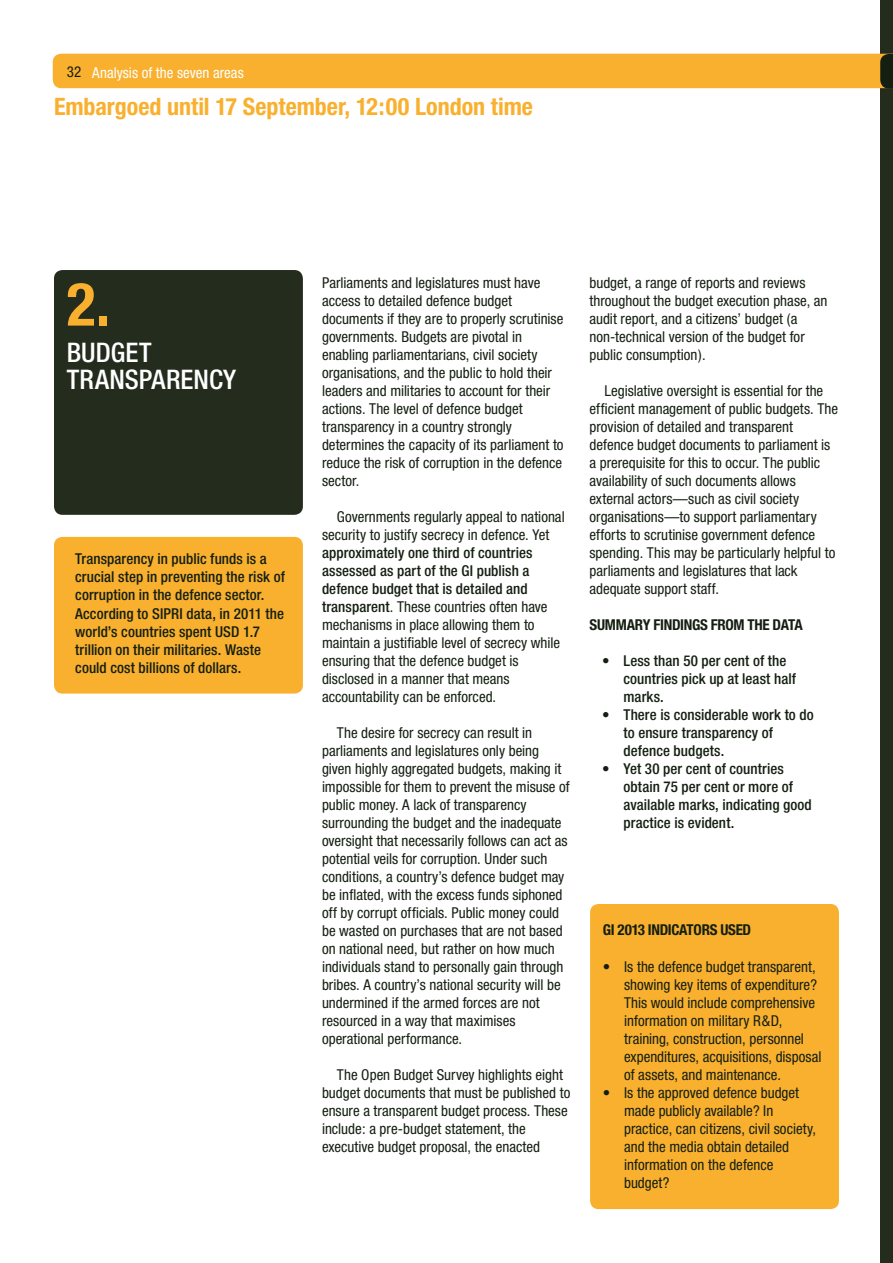
<style>
.page{position:relative;width:893px;height:1263px;background:#fff}
.page>*{position:absolute;margin:0;border:0;box-sizing:border-box;transform-origin:0 0}
.t1{font:700 condensed 60px "Helvetica Neue";color:#f9b02f}
.t2{font:500 condensed 27px/27px "Helvetica Neue";letter-spacing:.005em;color:#fff}
.t3{font:700 condensed 24px "Helvetica Neue";color:#f9b02f}
.t4{font:condensed 15px/18px "Helvetica Neue";color:#141f11}
.t5{font:500 condensed 15px/18px "Helvetica Neue";letter-spacing:.005em;color:#141f11}
.t6{font:700 condensed 15px "Helvetica Neue";letter-spacing:-.02em;color:#141f11}
.t7{font:condensed 15px "Helvetica Neue";color:#fff}
.s1{color:#141f11}
.s2{font-weight:500}
.s3{font-weight:400}
</style>
<div class="page">
<div style="left:880px;top:0;width:13px;height:1263px;background:#242c1d"></div>
<div style="left:54px;top:270px;width:249px;height:245px;background:#242c1d;border-radius:9px"></div>
<div style="left:54px;top:537px;width:249px;height:156px;background:#f9b02f;border-radius:9px"></div>
<div style="left:590px;top:904px;width:249px;height:305px;background:#f9b02f;border-radius:9px"></div>
<div style="left:53px;top:54px;width:840px;height:34px;background:#f9b02f"></div>
<p class="t7" style="left:67px;top:64px;width:178px"><span class="s1">32</span> Analysis of the seven areas</p>
<h3 class="t3" style="left:54px;top:92px;width:480px">EMBARGOED UNTIL 17 SEPTEMBER, 12:00 LONDON TIME</h3>
<h1 class="t1" style="left:67px;top:268px;width:45px">2.</h1>
<h2 class="t2" style="left:67px;top:339px;width:171px">BUDGET<br>TRANSPARENCY</h2>
<p class="t5" style="left:75px;top:550px;width:211px">Transparency in public funds is a crucial step in preventing the risk of corruption in the defence sector.<br>According to SIPRI data, in 2011 the world’s countries spent USD 1.7 trillion on their militaries. Waste could cost billions of dollars.</p>
<p class="t4" style="left:322px;top:274px;width:243px">Parliaments and legislatures must have access to detailed defence budget documents if they are to properly scrutinise governments. Budgets are pivotal in enabling parliamentarians, civil society organisations, and the public to hold their leaders and militaries to account for their actions. The level of defence budget transparency in a country strongly determines the capacity of its parliament to reduce the risk of corruption in the defence sector.</p>
<p class="t4" style="left:322px;top:508px;width:244px;text-indent:15px">Governments regularly appeal to national security to justify secrecy in defence. Yet</p>
<p class="t4" style="left:322px;top:544px;width:239px"><span class="s2">approximately one third of countries assessed as part of the GI publish a defence budget that is detailed and transparent</span>. These countries often have mechanisms in place allowing them to maintain a justifiable level of secrecy while ensuring that the defence budget is disclosed in a manner that means accountability can be enforced.</p>
<p class="t4" style="left:322px;top:724px;width:249px;text-indent:15px">The desire for secrecy can result in parliaments and legislatures only being given highly aggregated budgets, making it impossible for them to prevent the misuse of public money. A lack of transparency surrounding the budget and the inadequate oversight that necessarily follows can act as potential veils for corruption. Under such conditions, a country’s defence budget may be inflated, with the excess funds siphoned off by corrupt officials. Public money could be wasted on purchases that are not based on national need, but rather on how much individuals stand to personally gain through bribes. A country’s national security will be undermined if the armed forces are not resourced in a way that maximises operational performance.</p>
<p class="t4" style="left:322px;top:1066px;width:250px;text-indent:15px">The Open Budget Survey highlights eight budget documents that must be published to ensure a transparent budget process. These include: a pre-budget statement, the executive budget proposal, the enacted</p>
<p class="t4" style="left:589px;top:274px;width:240px">budget, a range of reports and reviews throughout the budget execution phase, an audit report, and a citizens’ budget (a non-technical version of the budget for public consumption).</p>
<p class="t4" style="left:589px;top:382px;width:250px;text-indent:15px">Legislative oversight is essential for the efficient management of public budgets. The provision of detailed and transparent defence budget documents to parliament is a prerequisite for this to occur. The public availability of such documents allows external actors—such as civil society organisations—to support parliamentary efforts to scrutinise government defence spending. This may be particularly helpful to parliaments and legislatures that lack adequate support staff.</p>
<p class="t6" style="left:589px;top:616px;width:26px">SUMMAR</p>
<p class="t6" style="left:643px;top:616px;width:139px">Y FINDINGS FROMTHE DATA</p>
<p class="t5" style="left:623px;top:651px;width:174px;text-indent:-21px"><span class="s3">•</span> Less than 50 per cent of the countries pick up at least half marks.</p>
<p class="t5" style="left:623px;top:705px;width:192px;text-indent:-21px"><span class="s3">•</span> There is considerable work to do to ensure transparency of defence budgets.</p>
<p class="t5" style="left:623px;top:759px;width:190px;text-indent:-21px"><span class="s3">•</span> Yet 30 per cent of countries obtain 75 per cent or more of available marks, indicating good practice is evident.</p>
<p class="t6" style="left:603px;top:921px;width:126px">GI 2013 INDICATORS USED</p>
<p class="t4" style="left:624px;top:958px;width:199px;text-indent:-21px">• Is the defence budget transparent, showing key items of expenditure?<br>This would include comprehensive information on military R&amp;D, training, construction, personnel expenditures, acquisitions, disposal of assets, and maintenance.</p>
<p class="t4" style="left:624px;top:1084px;width:194px;text-indent:-21px">• Is the approved defence budget made publicly available? In practice, can citizens, civil society, and the media obtain detailed information on the defence budget?</p>
</div>
